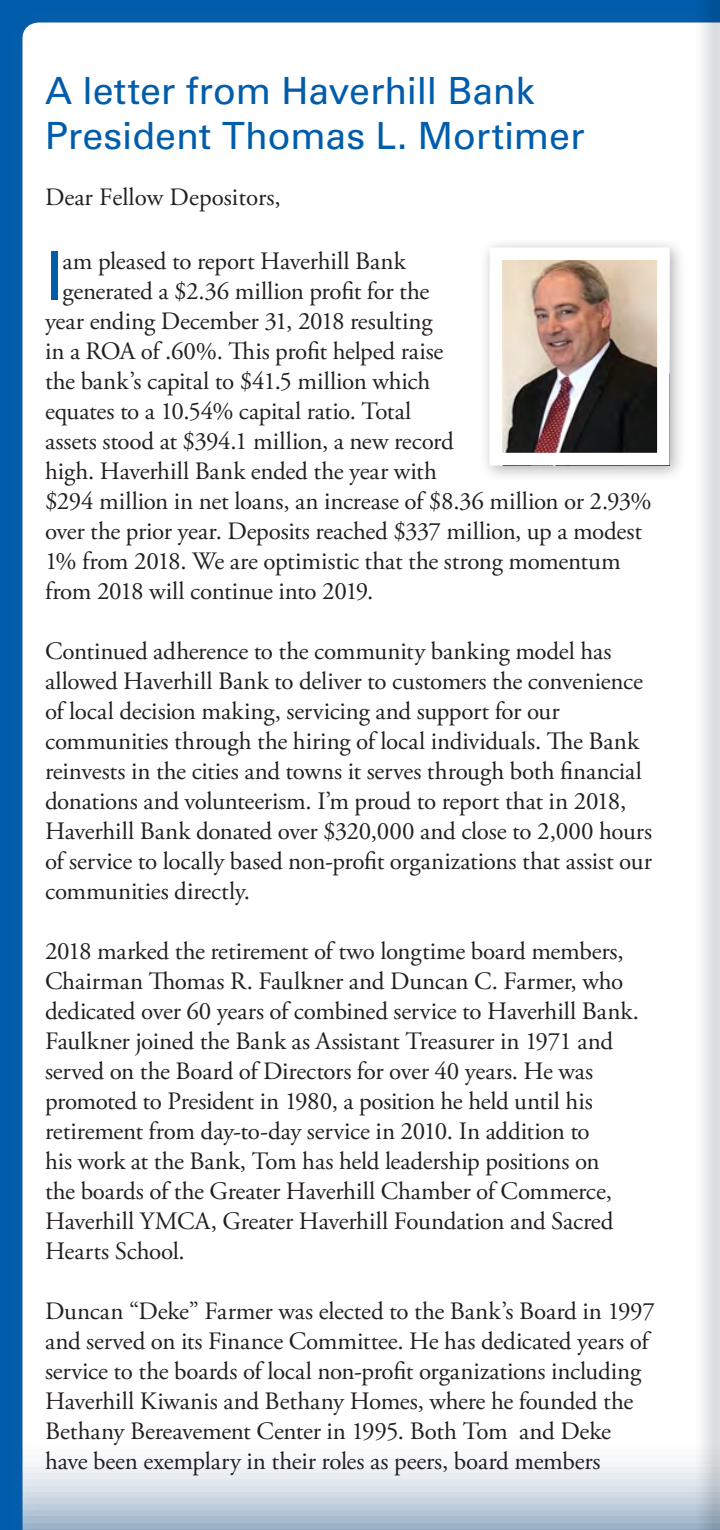
<style>
.page{position:relative;width:720px;height:1530px;background:#fff}
.page>*{position:absolute;margin:0;border:0;box-sizing:border-box;transform-origin:0 0}
.t1{font:66.5px "Univers";color:#015dab}
.t2{font:37.5px "Univers";letter-spacing:-.005em;color:#015dab}
.t3{font:25px/30px "Adobe Garamond Pro";letter-spacing:-.01em;color:#231f20}
</style>
<div class="page">
<div style="left:6px;top:5px;width:714px;height:1525px;background:#025dab"></div>
<div style="left:22px;top:22px;width:671px;height:1508px;background:#fff"></div>
<div style="left:479px;top:237px;width:207px;height:245px;background:#231f20;opacity:.35"></div>
<img style="left:503px;top:261px;width:154px;height:191px">
<div style="left:490px;top:248px;width:180px;height:217px;border:12px solid #fff"></div>
<svg style="left:693px;top:0;width:27px;height:1530px;background:#e6e8eb"></svg>
<p class="t2" style="left:45px;top:69px;width:491px">A letter from Haverhill Bank</p>
<p class="t2" style="left:45px;top:114px;width:541px">President Thomas L. Mortimer</p>
<p class="t3" style="left:45px;top:183px;width:237px">Dear Fellow Depositors,</p>
<p class="t1" style="left:45px;top:236px;width:20px">I</p>
<p class="t3" style="left:63px;top:247px;width:345px">am pleased to report Haverhill Bank</p>
<p class="t3" style="left:63px;top:277px;width:368px">generated a $2.36 million profit for the</p>
<p class="t3" style="left:45px;top:307px;width:389px">year ending December 31, 2018 resulting</p>
<p class="t3" style="left:45px;top:337px;width:400px">in a ROA of .60%. This profit helped raise</p>
<p class="t3" style="left:45px;top:367px;width:387px">the bank’s capital to $41.5 million which</p>
<p class="t3" style="left:45px;top:397px;width:368px">equates to a 10.54% capital ratio. Total</p>
<p class="t3" style="left:45px;top:427px;width:410px">assets stood at $394.1 million, a new record</p>
<p class="t3" style="left:45px;top:457px;width:393px">high. Haverhill Bank ended the year with</p>
<p class="t3" style="left:45px;top:487px;width:608px">$294 million in net loans, an increase of $8.36 million or 2.93%</p>
<p class="t3" style="left:45px;top:517px;width:599px">over the prior year. Deposits reached $337 million, up a modest</p>
<p class="t3" style="left:45px;top:547px;width:577px">1% from 2018. We are optimistic that the strong momentum</p>
<p class="t3" style="left:45px;top:577px;width:330px">from 2018 will continue into 2019.</p>
<p class="t3" style="left:45px;top:637px;width:609px">Continued adherence to the community banking model has allowed Haverhill Bank to deliver to customers the convenience of local decision making, servicing and support for our communities through the hiring of local individuals. The Bank reinvests in the cities and towns it serves through both financial donations and volunteerism. I’m proud to report that in 2018, Haverhill Bank donated over $320,000 and close to 2,000 hours of service to locally based non-profit organizations that assist our communities directly.</p>
<p class="t3" style="left:45px;top:937px;width:596px">2018 marked the retirement of two longtime board members, Chairman Thomas R. Faulkner and Duncan C. Farmer, who dedicated over 60 years of combined service to Haverhill Bank.<br>Faulkner joined the Bank as Assistant Treasurer in 1971 and served on the Board of Directors for over 40 years. He was promoted to President in 1980, a position he held until his retirement from day-to-day service in 2010. In addition to<br>his work at the Bank, Tom has held leadership positions on<br>the boards of the Greater Haverhill Chamber of Commerce, Haverhill YMCA, Greater Haverhill Foundation and Sacred Hearts School.</p>
<p class="t3" style="left:45px;top:1297px;width:612px">Duncan “Deke” Farmer was elected to the Bank’s Board in 1997 and served on its Finance Committee. He has dedicated years of service to the boards of local non-profit organizations including Haverhill Kiwanis and Bethany Homes, where he founded the Bethany Bereavement Center in 1995. Both Tom and Deke have been exemplary in their roles as peers, board members</p>
</div>
